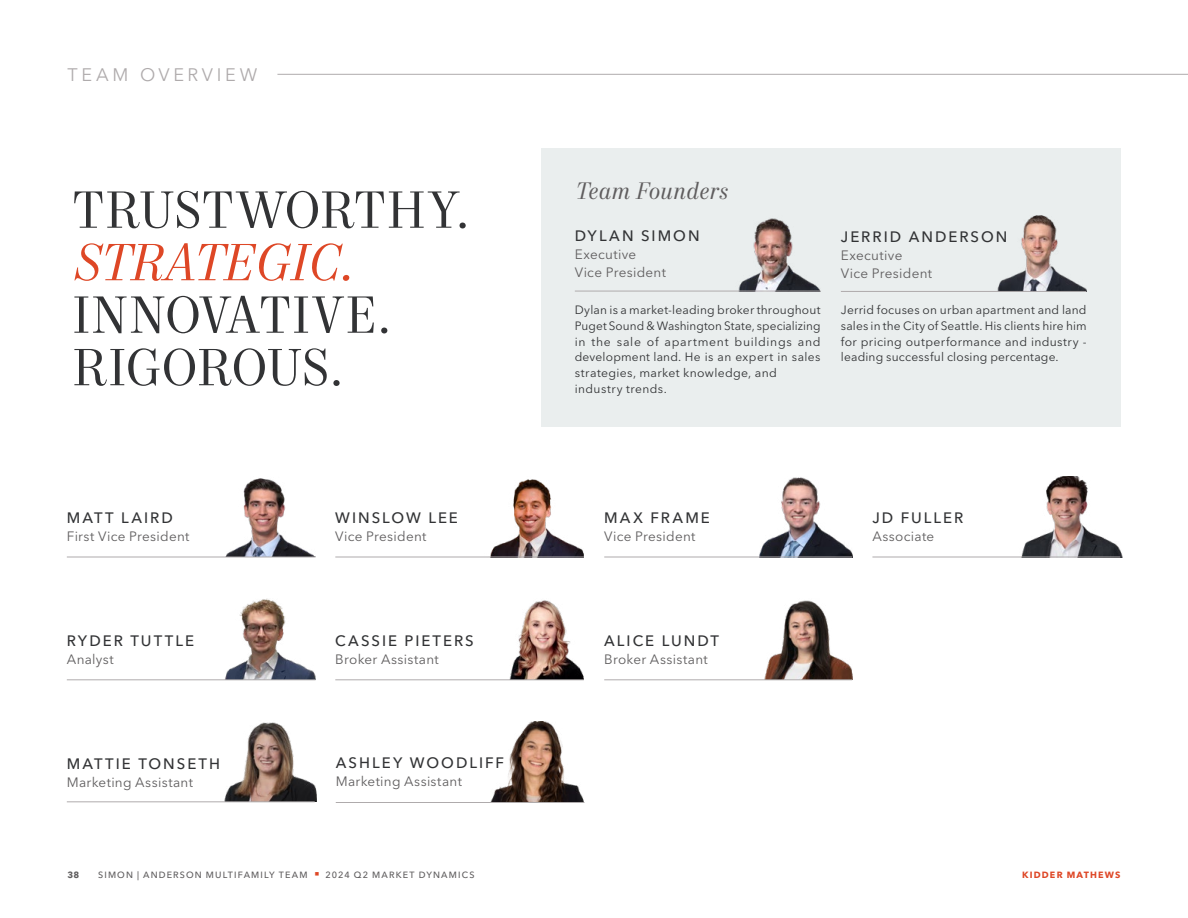
<style>
.page{position:relative;width:1188px;height:918px;background:#fff}
.page>*{position:absolute;margin:0;border:0;box-sizing:border-box;transform-origin:0 0}
.t1{font:52.5px/52.5px "Mort Modern 08";letter-spacing:-.02em;color:#323335}
.t2{font:italic 52.5px "Mort Modern 08";letter-spacing:-.03em;color:#de4726}
.t3{font:italic 24px "Mort Modern 08";letter-spacing:.01em;color:#5f5d5e}
.t4{font:18px "Avenir Next LT Pro";letter-spacing:.205em;color:#afabac}
.t5{font:500 15px "Avenir Next LT Pro";letter-spacing:.135em;color:#323335}
.t6{font:13.5px/18px "Avenir Next LT Pro";letter-spacing:.025em;color:#5f5d5e}
.t7{font:12px/15.8px "Avenir Next LT Pro";letter-spacing:.02em;color:#323335}
.t8{font:500 9px "Avenir Next LT Pro";letter-spacing:.13em;color:#5f5d5e}
.t9{font:700 9px "Avenir Next LT Pro";letter-spacing:.13em;color:#de4726}
.t10{font:700 9px "Avenir Next LT Pro";color:#5f5d5e}
</style>
<div class="page">
<div style="left:541px;top:149px;width:579px;height:278px;background:#eaeeee"></div>
<img style="left:723px;top:218px;width:98px;height:73px">
<img style="left:997px;top:215px;width:89px;height:76px">
<hr style="left:575px;top:291px;width:246px;height:1px;background:#afabac">
<hr style="left:841px;top:291px;width:245px;height:1px;background:#afabac">
<img style="left:748px;top:477px;width:105px;height:80px">
<hr style="left:604px;top:557px;width:248px;height:1px;background:#afabac">
<img style="left:481px;top:479px;width:103px;height:78px">
<hr style="left:335px;top:557px;width:249px;height:1px;background:#afabac">
<img style="left:1008px;top:476px;width:114px;height:81px">
<hr style="left:872px;top:557px;width:248px;height:1px;background:#afabac">
<img style="left:214px;top:478px;width:101px;height:79px">
<hr style="left:67px;top:557px;width:249px;height:1px;background:#afabac">
<img style="left:744px;top:600px;width:109px;height:80px">
<hr style="left:604px;top:680px;width:248px;height:1px;background:#afabac">
<img style="left:485px;top:600px;width:99px;height:80px">
<hr style="left:335px;top:680px;width:249px;height:1px;background:#afabac">
<img style="left:218px;top:599px;width:97px;height:81px">
<hr style="left:67px;top:680px;width:249px;height:1px;background:#afabac">
<img style="left:490px;top:722px;width:94px;height:80px">
<hr style="left:336px;top:802px;width:249px;height:1px;background:#afabac">
<img style="left:203px;top:722px;width:114px;height:80px">
<hr style="left:67px;top:802px;width:248px;height:1px;background:#afabac">
<hr style="left:277px;top:74px;width:911px;height:1px;background:#afabac">
<h3 class="t4" style="left:68px;top:64px;width:191px">TEAM OVERVIEW</h3>
<h2 class="t3" style="left:575px;top:177px;width:155px">Team Founders</h2>
<h1 class="t1" style="left:72px;top:187px;width:399px">TRUSTWORTHY.</h1>
<h1 class="t2" style="left:72px;top:231px;width:285px">STRATEGIC.</h1>
<h1 class="t1" style="left:72px;top:292px;width:321px">INNOVATIVE.<br>RIGOROUS.</h1>
<p class="t7" style="left:575px;top:302px;width:247px">Dylan is a market-leading broker throughout Puget Sound &amp; Washington State, specializing in the sale of apartment buildings and development land. He is an expert in sales strategies, market knowledge, and industry trends.</p>
<p class="t7" style="left:841px;top:302px;width:247px;text-align:justify">Jerrid focuses on urban apartment and land sales in the City of Seattle. His clients hire him for pricing outperformance and industry - leading successful closing percentage.</p>
<p class="t5" style="left:575px;top:227px;width:126px">DYLAN SIMON</p>
<p class="t6" style="left:575px;top:246px;width:93px">Executive<br>Vice President</p>
<p class="t5" style="left:841px;top:227px;width:168px">JERRID ANDERSON</p>
<p class="t6" style="left:841px;top:246px;width:93px">Executive<br>Vice President</p>
<p class="t5" style="left:67px;top:509px;width:108px">MATT LAIRD</p>
<p class="t6" style="left:67px;top:527px;width:124px">First Vice President</p>
<p class="t5" style="left:335px;top:509px;width:124px">WINSLOW LEE</p>
<p class="t6" style="left:335px;top:527px;width:93px">Vice President</p>
<p class="t5" style="left:604px;top:509px;width:107px">MAX FRAME</p>
<p class="t6" style="left:604px;top:527px;width:93px">Vice President</p>
<p class="t5" style="left:872px;top:509px;width:92px">JD FULLER</p>
<p class="t6" style="left:872px;top:527px;width:63px">Associate</p>
<p class="t5" style="left:67px;top:631px;width:129px">RYDER TUTTLE</p>
<p class="t6" style="left:67px;top:650px;width:49px">Analyst</p>
<p class="t5" style="left:335px;top:631px;width:140px">CASSIE PIETERS</p>
<p class="t6" style="left:335px;top:650px;width:105px">Broker Assistant</p>
<p class="t5" style="left:604px;top:631px;width:116px">ALICE LUNDT</p>
<p class="t6" style="left:604px;top:650px;width:105px">Broker Assistant</p>
<p class="t5" style="left:67px;top:755px;width:155px">MATTIE TONSETH</p>
<p class="t6" style="left:67px;top:774px;width:128px">Marketing Assistant</p>
<p class="t5" style="left:336px;top:754px;width:170px">ASHLEY WOODLIFF</p>
<p class="t6" style="left:336px;top:773px;width:128px">Marketing Assistant</p>
<p class="t10" style="left:68px;top:869px;width:13px">38</p>
<p class="t8" style="left:98px;top:869px;width:378px">SIMON | ANDERSON MULTIFAMILY TEAM <sup>■</sup> 2024 Q2 MARKET DYNAMICS</p>
<p class="t9" style="left:1022px;top:869px;width:100px">KIDDER MATHEWS</p>
</div>
